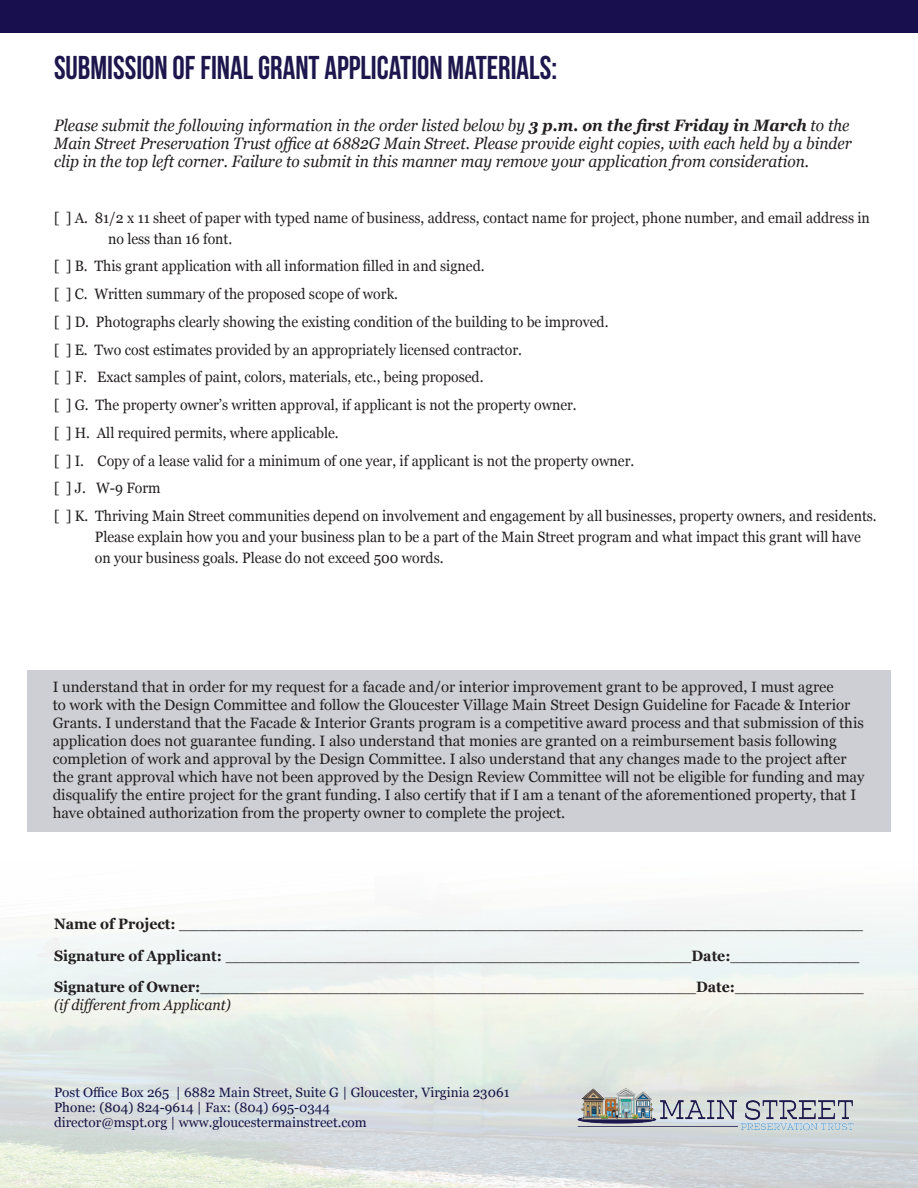
<style>
.page{position:relative;width:918px;height:1188px;background:#fff}
.page>*{position:absolute;margin:0;border:0;box-sizing:border-box;transform-origin:0 0}
.t1{font:700 33px "Bebas Neue";color:#1d174e;scale:.94 1}
.t2{font:italic 16.5px/18px "Georgia";color:#231f20;scale:.94 1}
.t3{font:15px/27.8px "Georgia";color:#231f20;scale:.94 1}
.t4{font:15px/18px "Georgia";color:#231f20}
.t5{font:700 15px/31.5px "Georgia";color:#231f20;scale:.94 1}
.t6{font:italic 15px "Georgia";color:#231f20;scale:.94 1}
.t7{font:13.5px/15px "Georgia";color:#1d174e}
.s1{font-weight:700}
</style>
<div class="page">
<img style="left:0;top:915px;width:918px;height:273px">
<div style="left:0;top:0;width:918px;height:32px;background:#180f4f"></div>
<div style="left:27px;top:670px;width:864px;height:162px;background:#cecfd4"></div>
<img style="left:561px;top:1085px;width:303px;height:49px">
<h1 class="t1" style="left:54px;top:49px;width:537px">SUBMISSION OF FINAL GRANT APPLICATION MATERIALS:</h1>
<p class="t2" style="left:54px;top:116px;width:850px">Please submit the following information in the order listed below by <span class="s1">3 p.m. on the first Friday in March</span> to the<br>Main Street Preservation Trust office at 6882G Main Street. Please provide eight copies, with each held by a binder clip in the top left corner. Failure to submit in this manner may remove your application from consideration.</p>
<p class="t3" style="left:108px;top:206px;width:812px;line-height:21px;text-indent:-54px">[ ] A. 81/2 x 11 sheet of paper with typed name of business, address, contact name for project, phone number, and email address in no less than 16 font.</p>
<p class="t3" style="left:54px;top:252px;width:877px">[ ] B. This grant application with all information filled in and signed.<br>[ ] C. Written summary of the proposed scope of work.<br>[ ] D. Photographs clearly showing the existing condition of the building to be improved.<br>[ ] E. Two cost estimates provided by an appropriately licensed contractor.<br>[ ] F. Exact samples of paint, colors, materials, etc., being proposed.<br>[ ] G. The property owner’s written approval, if applicant is not the property owner.<br>[ ] H. All required permits, where applicable.<br>[ ] I. Copy of a lease valid for a minimum of one year, if applicant is not the property owner.<br>[ ] J. W-9 Form<br>[ ] K. Thriving Main Street communities depend on involvement and engagement by all businesses, property owners, and residents.</p>
<p class="t3" style="left:95px;top:526px;width:817px;line-height:21px">Please explain how you and your business plan to be a part of the Main Street program and what impact this grant will have on your business goals. Please do not exceed 500 words.</p>
<p class="t4" style="left:53px;top:677px;width:813px">I understand that in order for my request for a facade and/or interior improvement grant to be approved, I must agree<br>to work with the Design Committee and follow the Gloucester Village Main Street Design Guideline for Facade &amp; Interior Grants. I understand that the Facade &amp; Interior Grants program is a competitive award process and that submission of this application does not guarantee funding. I also understand that monies are granted on a reimbursement basis following completion of work and approval by the Design Committee. I also understand that any changes made to the project after the grant approval which have not been approved by the Design Review Committee will not be eligible for funding and may disqualify the entire project for the grant funding. I also certify that if I am a tenant of the aforementioned property, that I have obtained authorization from the property owner to complete the project.</p>
<p class="t5" style="left:54px;top:908px;width:863px">Name of Project: _____________________________________________________________________<br>Signature of Applicant: _______________________________________________Date:_____________<br>Signature of Owner:__________________________________________________Date:_____________</p>
<p class="t6" style="left:54px;top:994px;width:190px">(if different from Applicant)</p>
<p class="t7" style="left:54px;top:1084px;width:457px">Post Office Box 265 | 6882 Main Street, Suite G | Gloucester, Virginia 23061<br>Phone: (804) 824-9614 | Fax: (804) 695-0344<br>director@mspt.org | www.gloucestermainstreet.com</p>
</div>
